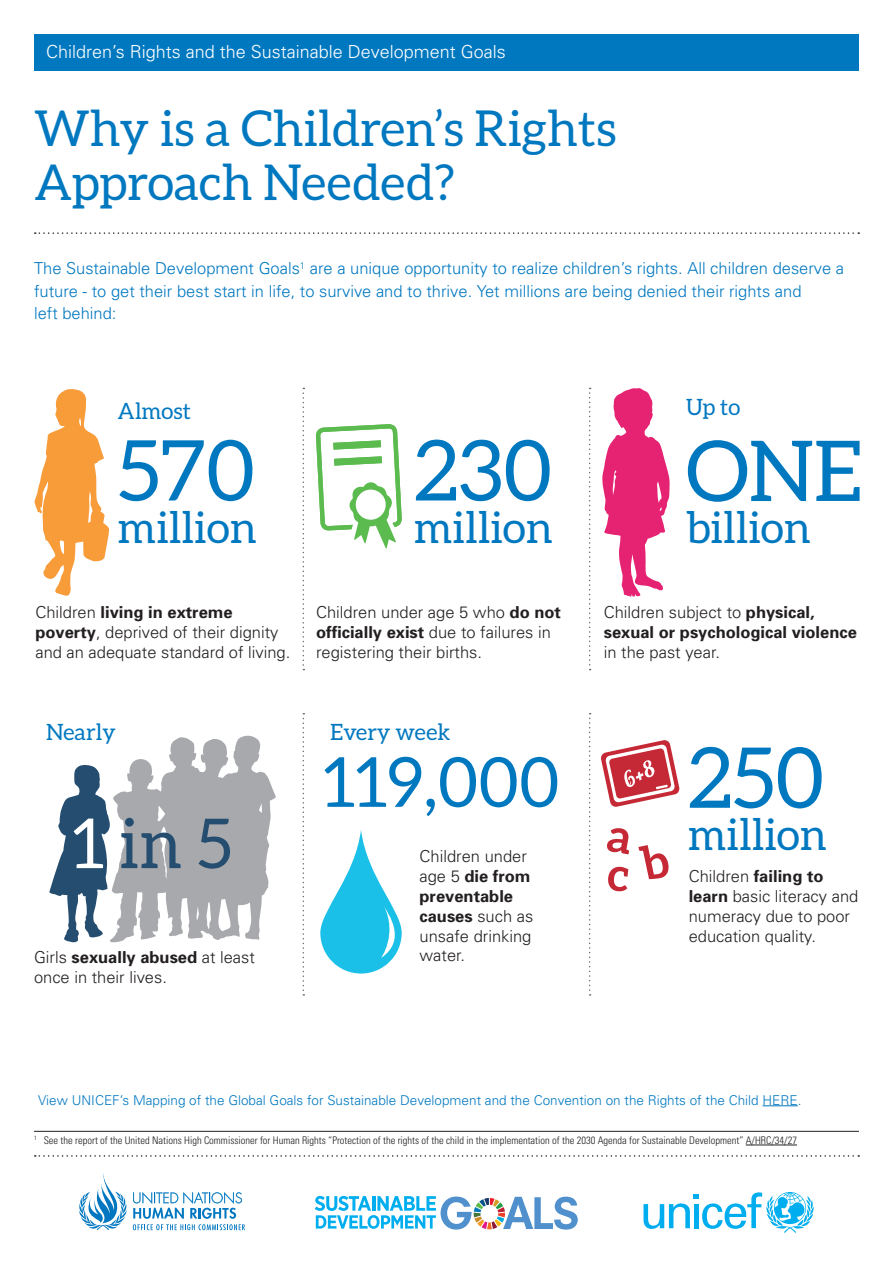
<style>
.page{position:relative;width:893px;height:1263px;background:#fff}
.page>*{position:absolute;margin:0;border:0;box-sizing:border-box;transform-origin:0 0}
.t1{font:84px "Aleo";color:#0078c0}
.t2{font:69px "Aleo";color:#0078c0}
.t3{font:69px "Aleo";color:#254d70}
.t4{font:49.5px "Aleo";color:#0078c0}
.t5{font:43.5px "Aleo";color:#0078c0}
.t6{font:22.5px "Aleo";color:#0078c0}
.t7{font:300 18px "Univers";color:#fff}
.t8{font:300 16.5px/19.8px "Univers";color:#231f20}
.t9{font:300 16.5px/22.5px "Univers";color:#0078c0}
.t10{font:700 16.5px/19.8px "Univers";color:#231f20}
.t11{font:300 13.5px "Univers";color:#0078c0}
.t12{font:300 condensed 10.5px "Univers";color:#231f20}
.s1{font-weight:700}
.s2{font-weight:300}
.s3{color:#fff}
</style>
<div class="page">
<svg style="left:35px;top:232px;width:824px;height:2px"></svg>
<svg style="left:35px;top:1155px;width:824px;height:2px"></svg>
<svg style="left:643px;top:1192px;width:171px;height:41px"></svg>
<hr style="left:762px;top:1105px;width:36px;height:1px;background:#0078c0">
<svg style="left:79px;top:1173px;width:48px;height:57px"></svg>
<svg style="left:133px;top:1192px;width:112px;height:38px"></svg>
<div style="left:34px;top:34px;width:825px;height:36px;background:#0078c0"></div>
<svg style="left:589px;top:388px;width:2px;height:282px"></svg>
<svg style="left:589px;top:713px;width:2px;height:283px"></svg>
<svg style="left:303px;top:388px;width:1px;height:282px"></svg>
<svg style="left:303px;top:713px;width:1px;height:283px"></svg>
<hr style="left:34px;top:1131px;width:825px;height:1px;background:#231f20">
<hr style="left:746px;top:1145px;width:51px;height:1px;background:#231f20">
<svg style="left:34px;top:389px;width:75px;height:207px"></svg>
<svg style="left:320px;top:830px;width:82px;height:143px"></svg>
<svg style="left:602px;top:388px;width:68px;height:209px"></svg>
<svg style="left:49px;top:735px;width:227px;height:207px"></svg>
<svg style="left:601px;top:740px;width:79px;height:67px"></svg>
<svg style="left:316px;top:424px;width:86px;height:124px"></svg>
<svg style="left:315px;top:1196px;width:263px;height:33px"></svg>
<p class="t7" style="left:46px;top:40px;width:461px">Children’s Rights and the Sustainable Development Goals</p>
<p class="t4" style="left:34px;top:100px;width:584px">Why is a Children’s Rights</p>
<p class="t4" style="left:34px;top:154px;width:422px">Approach Needed?</p>
<p class="t9" style="left:34px;top:257px;width:812px">The Sustainable Development Goals<sup>1</sup> are a unique opportunity to realize children’s rights. All children deserve a future - to get their best start in life, to survive and to thrive. Yet millions are being denied their rights and<br>left behind:</p>
<p class="t6" style="left:118px;top:398px;width:75px">Almost</p>
<p class="t6" style="left:686px;top:395px;width:56px">Up to</p>
<p class="t1" style="left:118px;top:423px;width:139px">570</p>
<p class="t5" style="left:118px;top:502px;width:141px">million</p>
<p class="t1" style="left:414px;top:423px;width:140px">230</p>
<p class="t5" style="left:414px;top:502px;width:141px">million</p>
<p class="t1" style="left:686px;top:424px;width:178px">ONE</p>
<p class="t5" style="left:686px;top:503px;width:127px">billion</p>
<p class="t8" style="left:35px;top:602px;width:256px">Children <span class="s1">living in extreme poverty</span>, deprived of their dignity and an adequate standard of living.</p>
<p class="t10" style="left:604px;top:602px;width:255px"><span class="s2">Children subject to</span> physical, sexual or psychological violence <span class="s2">in the past year.</span></p>
<p class="t8" style="left:316px;top:602px;width:246px">Children under age 5 who <span class="s1">do not officially exist</span> due to failures in registering their births.</p>
<p class="t6" style="left:46px;top:720px;width:71px">Nearly</p>
<p class="t6" style="left:330px;top:720px;width:122px">Every week</p>
<p class="t3" style="left:72px;top:805px;width:161px"><span class="s3">1</span> in 5</p>
<p class="t8" style="left:34px;top:946px;width:222px">Girls <span class="s1">sexually abused</span> at least once in their lives.</p>
<p class="t2" style="left:323px;top:743px;width:238px">119,000</p>
<p class="t8" style="left:420px;top:846px;width:115px">Children under age 5 <span class="s1">die from preventable causes</span> such as unsafe drinking water.</p>
<p class="t1" style="left:688px;top:730px;width:138px">250</p>
<p class="t5" style="left:688px;top:810px;width:141px">million</p>
<p class="t8" style="left:689px;top:866px;width:171px">Children <span class="s1">failing to learn</span> basic literacy and numeracy due to poor education quality.</p>
<p class="t11" style="left:38px;top:1091px;width:765px">View UNICEF’s Mapping of the Global Goals for Sustainable Development and the Convention on the Rights of the Child HERE.</p>
<p class="t12" style="left:34px;top:1134px;width:764px"><sup>1</sup> See the report of the United Nations High Commissioner for Human Rights “Protection of the rights of the child in the implementation of the 2030 Agenda for Sustainable Development” A/HRC/34/27</p>
</div>
